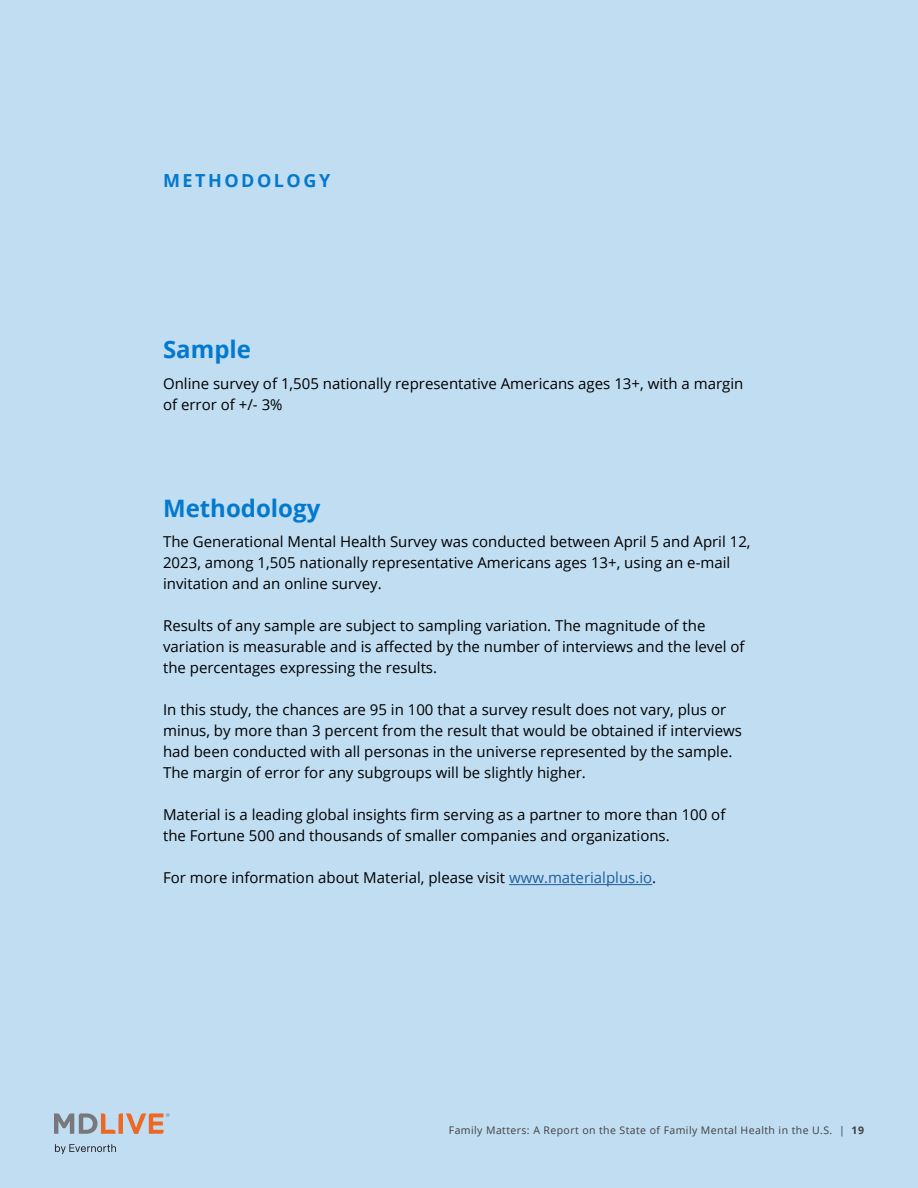
<style>
.page{position:relative;width:918px;height:1188px;background:#c0ddf2}
.page>*{position:absolute;margin:0;border:0;box-sizing:border-box;transform-origin:0 0}
.t1{font:700 24px "Open Sans";color:#0379ce}
.t2{font:700 18px "Open Sans";letter-spacing:.14em;color:#0379ce}
.t3{font:15px/21px "Open Sans";color:#000}
.t4{font:10.5px "Open Sans";letter-spacing:.04em;color:#414042}
.s1{color:#215e9e}
.s2{font-weight:700}
</style>
<div class="page">
<svg style="left:54px;top:1113px;width:116px;height:21px"></svg>
<svg style="left:55px;top:1144px;width:61px;height:10px"></svg>
<hr style="left:509px;top:884px;width:143px;height:1px;background:#215e9e">
<p class="t2" style="left:163px;top:168px;width:169px">METHODOLOGY</p>
<h1 class="t1" style="left:163px;top:332px;width:89px">Sample</h1>
<p class="t3" style="left:163px;top:373px;width:582px">Online survey of 1,505 nationally representative Americans ages 13+, with a margin of error of +/- 3%</p>
<h1 class="t1" style="left:163px;top:491px;width:159px">Methodology</h1>
<p class="t3" style="left:163px;top:531px;width:589px">The Generational Mental Health Survey was conducted between April 5 and April 12,<br>2023, among 1,505 nationally representative Americans ages 13+, using an e-mail invitation and an online survey.</p>
<p class="t3" style="left:163px;top:615px;width:583px">Results of any sample are subject to sampling variation. The magnitude of the variation is measurable and is affected by the number of interviews and the level of the percentages expressing the results.</p>
<p class="t3" style="left:163px;top:699px;width:580px">In this study, the chances are 95 in 100 that a survey result does not vary, plus or minus, by more than 3 percent from the result that would be obtained if interviews had been conducted with all personas in the universe represented by the sample.<br>The margin of error for any subgroups will be slightly higher.</p>
<p class="t3" style="left:163px;top:804px;width:564px">Material is a leading global insights firm serving as a partner to more than 100 of the Fortune 500 and thousands of smaller companies and organizations.</p>
<p class="t3" style="left:163px;top:867px;width:495px">For more information about Material, please visit <span class="s1">www.materialplus.io</span>.</p>
<p class="t4" style="left:449px;top:1123px;width:417px">Family Matters: A Report on the State of Family Mental Health in the U.S. | <span class="s2">19</span></p>
</div>
